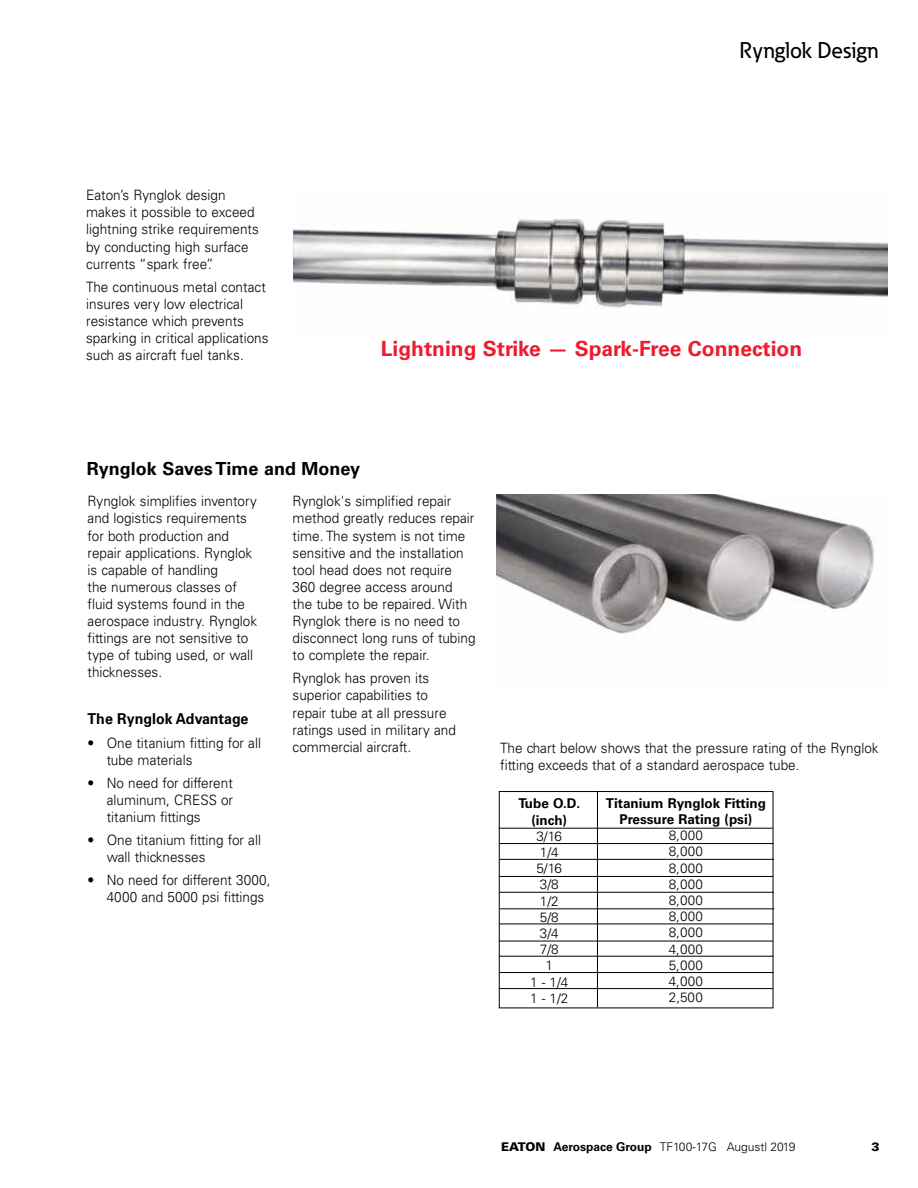
<style>
.page{position:relative;width:918px;height:1188px;background:#fff}
.page>*{position:absolute;margin:0;border:0;box-sizing:border-box;transform-origin:0 0}
.t1{font:500 22.5px "Eaton";color:#000}
.t2{font:700 21px "Univers";color:#ed1b2e}
.t3{font:700 18px "Univers";color:#000}
.t4{font:700 15px "Univers";color:#000;scale:.95 1}
.t5{font:300 14.25px/17.1px "Univers";color:#000;scale:.95 1}
.t6{font:300 13.5px/16.2px "Univers";letter-spacing:.02em;color:#000;text-align:center}
.t7{font:700 13.5px/16.2px "Univers";color:#000;text-align:center}
.t8{font:300 12px "Univers";color:#000}
.t9{font:900 12px "Univers";color:#000}
.s1{font-weight:900}
.s2{font-weight:700}
</style>
<div class="page">
<img style="left:294px;top:218px;width:594px;height:90px">
<img style="left:496px;top:494px;width:378px;height:140px">
<div style="left:499px;top:791px;width:274px;height:217px;border:1px solid #000"></div>
<hr style="left:499px;top:828px;width:274px;height:1px;background:#000">
<hr style="left:499px;top:843px;width:275px;height:1px;background:#000">
<hr style="left:500px;top:859px;width:274px;height:1px;background:#000">
<hr style="left:499px;top:876px;width:274px;height:1px;background:#000">
<hr style="left:500px;top:892px;width:274px;height:1px;background:#000">
<hr style="left:500px;top:908px;width:274px;height:1px;background:#000">
<hr style="left:499px;top:924px;width:275px;height:1px;background:#000">
<hr style="left:499px;top:941px;width:274px;height:1px;background:#000">
<hr style="left:499px;top:956px;width:274px;height:1px;background:#000">
<hr style="left:499px;top:972px;width:274px;height:1px;background:#000">
<hr style="left:499px;top:988px;width:274px;height:1px;background:#000">
<hr style="left:597px;top:791px;width:1px;height:216px;background:#000">
<p class="t5" style="left:86px;top:187px;width:183px">Eaton’s Rynglok design makes it possible to exceed lightning strike requirements by conducting high surface currents “spark free”.</p>
<p class="t5" style="left:86px;top:278px;width:194px">The continuous metal contact insures very low electrical resistance which prevents sparking in critical applications such as aircraft fuel tanks.</p>
<h1 class="t1" style="left:739px;top:36px;width:141px">Rynglok Design</h1>
<h2 class="t2" style="left:381px;top:337px;width:423px">Lightning Strike — Spark-Free Connection</h2>
<p class="t3" style="left:87px;top:458px;width:275px">Rynglok Saves Time and Money</p>
<p class="t5" style="left:88px;top:493px;width:180px">Rynglok simplifies inventory and logistics requirements for both production and repair applications. Rynglok is capable of handling<br>the numerous classes of fluid systems found in the aerospace industry. Rynglok fittings are not sensitive to type of tubing used, or wall thicknesses.</p>
<p class="t4" style="left:88px;top:710px;width:171px">The Rynglok Advantage</p>
<p class="t5" style="left:107px;top:734px;width:164px;text-indent:-19px">• One titanium fitting for all tube materials</p>
<p class="t5" style="left:107px;top:774px;width:135px;text-align:justify;text-indent:-19px">• No need for different aluminum, CRESS or titanium fittings</p>
<p class="t5" style="left:107px;top:832px;width:164px;text-indent:-19px">• One titanium fitting for all wall thicknesses</p>
<p class="t5" style="left:107px;top:872px;width:174px;text-indent:-19px">• No need for different 3000,<br>4000 and 5000 psi fittings</p>
<p class="t5" style="left:293px;top:493px;width:194px">Rynglok's simplified repair method greatly reduces repair time. The system is not time sensitive and the installation tool head does not require<br>360 degree access around the tube to be repaired. With<br>Rynglok there is no need to disconnect long runs of tubing to complete the repair.</p>
<p class="t5" style="left:293px;top:670px;width:173px">Rynglok has proven its superior capabilities to repair tube at all pressure ratings used in military and commercial aircraft.</p>
<p class="t5" style="left:500px;top:740px;width:400px">The chart below shows that the pressure rating of the Rynglok fitting exceeds that of a standard aerospace tube.</p>
<p class="t7" style="left:519px;top:796px;width:63px">Tube O.D. (inch)</p>
<p class="t6" style="left:530px;top:828px;width:40px">3/16<br>1/4<br>5/16<br>3/8<br>1/2<br>5/8<br>3/4<br>7/8<br>1<br>1 - 1/4<br>1 - 1/2</p>
<p class="t7" style="left:606px;top:795px;width:162px">Titanium Rynglok Fitting<br>Pressure Rating (psi)</p>
<p class="t6" style="left:669px;top:827px;width:36px;text-align:justify">8,000<br>8,000<br>8,000<br>8,000<br>8,000<br>8,000<br>8,000<br>4,000<br>5,000<br>4,000<br>2,500</p>
<p class="t8" style="left:501px;top:1139px;width:296px"><span class="s1">EATON</span> <span class="s2">Aerospace Group</span> TF100-17G Augustl 2019</p>
<p class="t9" style="left:872px;top:1139px;width:10px">3</p>
</div>
